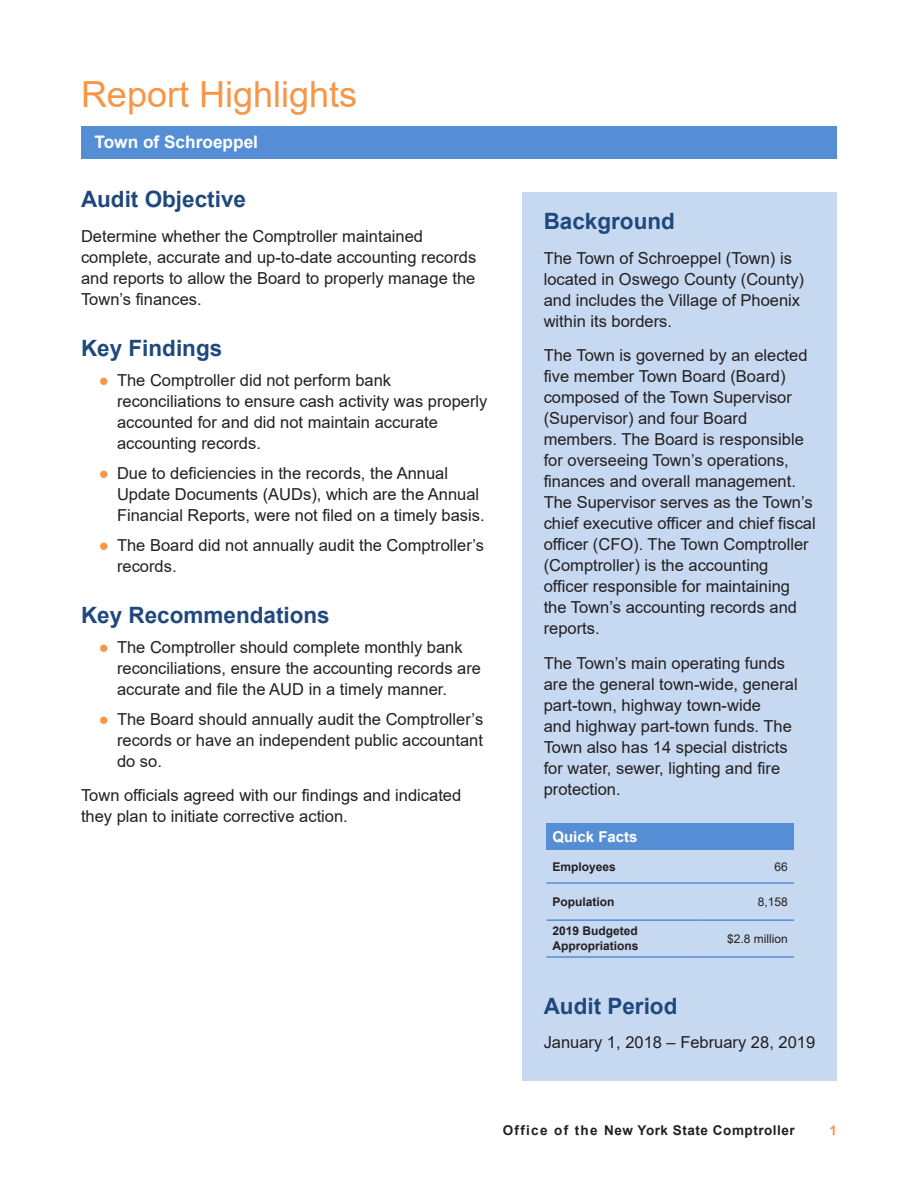
<style>
.page{position:relative;width:918px;height:1188px;background:#fff}
.page>*{position:absolute;margin:0;border:0;box-sizing:border-box;transform-origin:0 0}
.Section_Heads{font:36px "Arial";color:#f79646}
._2_Subheads{font:700 22.5px "Arial";color:#1f497d}
.t1{font:700 17.25px "Arial";color:#fff}
.Body_Text{font:16.5px/21px "Arial";color:#231f20}
.Footnotes{font:700 15px "Arial";color:#fff}
.t2{font:700 13.5px "Arial";letter-spacing:.04em;color:#231f20}
.t3{font:700 13.5px "Arial";color:#f79646}
.Footnotes-2{font:700 12px/15px "Arial";color:#231f20}
.Footnotes-3{font:12px "Arial";color:#231f20}
.s1{color:#f79646}
</style>
<div class="page">
<hr style="left:81px;top:126px;width:756px;height:3px;background:#558ed5">
<div style="left:523px;top:192px;width:314px;height:889px;background:#c6d9f1"></div>
<div style="left:81px;top:128px;width:756px;height:31px;background:#558ed5"></div>
<div style="left:546px;top:824px;width:248px;height:26px;background:#558ed5"></div>
<hr style="left:546px;top:882px;width:151px;height:2px;background:#558ed5">
<hr style="left:697px;top:882px;width:97px;height:2px;background:#558ed5">
<hr style="left:546px;top:919px;width:151px;height:2px;background:#558ed5">
<hr style="left:697px;top:919px;width:97px;height:2px;background:#558ed5">
<hr style="left:546px;top:956px;width:151px;height:2px;background:#558ed5">
<hr style="left:697px;top:956px;width:97px;height:2px;background:#558ed5">
<p class="Section_Heads" style="left:81px;top:70px;width:278px">Report Highlights</p>
<p class="t1" style="left:94px;top:129px;width:165px">Town of Schroeppel</p>
<p class="_2_Subheads" style="left:81px;top:184px;width:167px">Audit Objective</p>
<p class="Body_Text" style="left:81px;top:226px;width:397px">Determine whether the Comptroller maintained complete, accurate and up-to-date accounting records and reports to allow the Board to properly manage the Town’s finances.</p>
<p class="_2_Subheads" style="left:81px;top:332px;width:143px">Key Findings</p>
<p class="Body_Text" style="left:117px;top:370px;width:372px;text-indent:-18px"><span class="s1">●</span> The Comptroller did not perform bank reconciliations to ensure cash activity was properly accounted for and did not maintain accurate accounting records.</p>
<p class="Body_Text" style="left:117px;top:463px;width:366px;text-indent:-18px"><span class="s1">●</span> Due to deficiencies in the records, the Annual<br>Update Documents (AUDs), which are the Annual<br>Financial Reports, were not filed on a timely basis.</p>
<p class="Body_Text" style="left:117px;top:535px;width:369px;text-indent:-18px"><span class="s1">●</span> The Board did not annually audit the Comptroller’s records.</p>
<p class="_2_Subheads" style="left:81px;top:599px;width:250px">Key Recommendations</p>
<p class="Body_Text" style="left:117px;top:637px;width:366px;text-indent:-18px"><span class="s1">●</span> The Comptroller should complete monthly bank reconciliations, ensure the accounting records are accurate and file the AUD in a timely manner.</p>
<p class="Body_Text" style="left:117px;top:709px;width:368px;text-align:justify;text-indent:-18px"><span class="s1">●</span> The Board should annually audit the Comptroller’s records or have an independent public accountant do so.</p>
<p class="Body_Text" style="left:81px;top:785px;width:382px">Town officials agreed with our findings and indicated they plan to initiate corrective action.</p>
<p class="_2_Subheads" style="left:544px;top:206px;width:133px">Background</p>
<p class="Body_Text" style="left:544px;top:247px;width:262px">The Town of Schroeppel (Town) is located in Oswego County (County) and includes the Village of Phoenix within its borders.</p>
<p class="Body_Text" style="left:544px;top:345px;width:274px">The Town is governed by an elected five member Town Board (Board) composed of the Town Supervisor (Supervisor) and four Board members. The Board is responsible for overseeing Town’s operations, finances and overall management.<br>The Supervisor serves as the Town’s chief executive officer and chief fiscal officer (CFO). The Town Comptroller (Comptroller) is the accounting officer responsible for maintaining the Town’s accounting records and reports.</p>
<p class="Body_Text" style="left:544px;top:652px;width:256px">The Town’s main operating funds are the general town-wide, general part-town, highway town-wide<br>and highway part-town funds. The<br>Town also has 14 special districts for water, sewer, lighting and fire protection.</p>
<p class="Footnotes" style="left:552px;top:827px;width:87px">Quick Facts</p>
<p class="Footnotes-2" style="left:552px;top:860px;width:65px">Employees</p>
<p class="Footnotes-3" style="left:775px;top:859px;width:15px">66</p>
<p class="Footnotes-2" style="left:552px;top:894px;width:64px">Population</p>
<p class="Footnotes-3" style="left:758px;top:893px;width:32px">8,158</p>
<p class="Footnotes-2" style="left:552px;top:924px;width:88px">2019 Budgeted<br>Appropriations</p>
<p class="Footnotes-3" style="left:727px;top:930px;width:62px">$2.8 million</p>
<p class="_2_Subheads" style="left:544px;top:990px;width:135px">Audit Period</p>
<p class="Body_Text" style="left:544px;top:1032px;width:273px">January 1, 2018 – February 28, 2019</p>
<p class="t2" style="left:503px;top:1121px;width:294px">Office of the New York State Comptroller</p>
<p class="t3" style="left:829px;top:1121px;width:9px">1</p>
</div>
